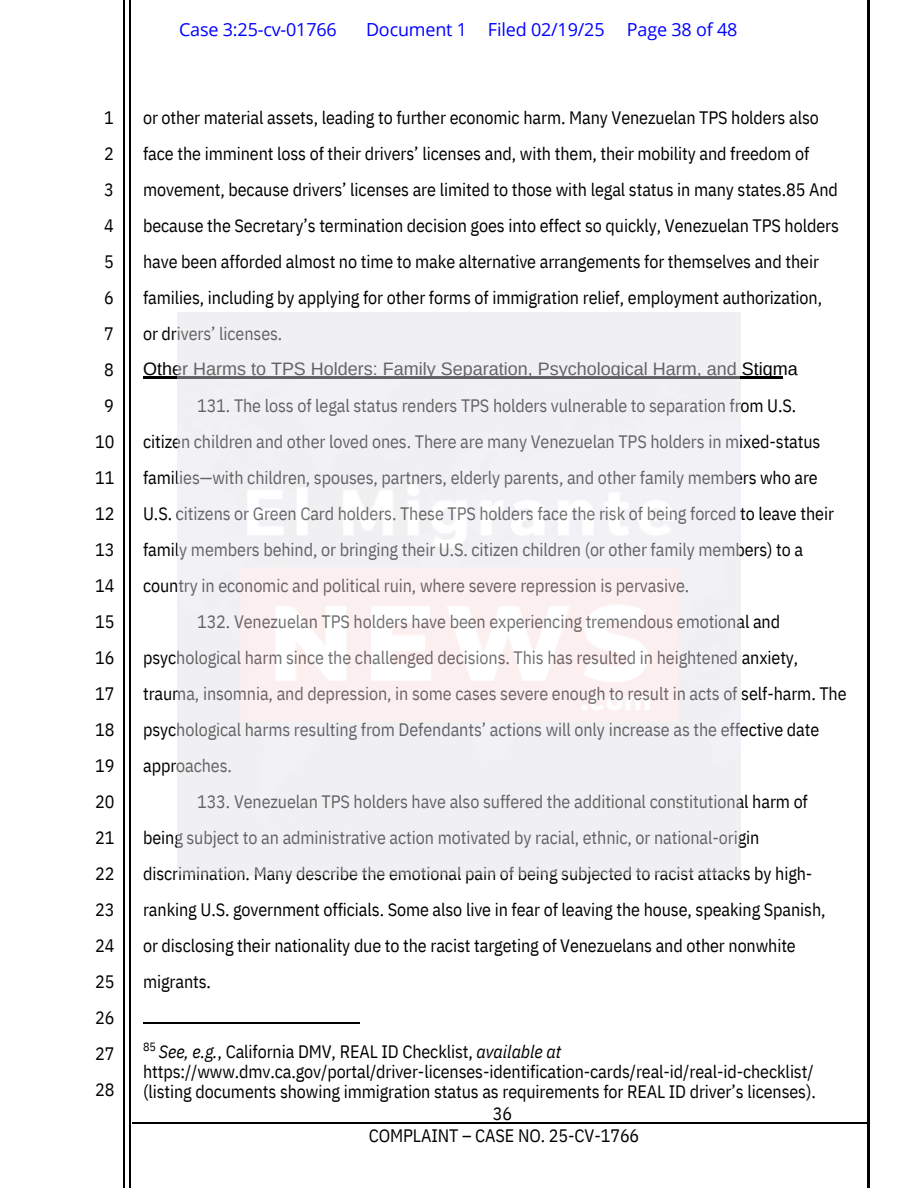
<style>
.page{position:relative;width:918px;height:1188px;background:#fff}
.page>*{position:absolute;margin:0;border:0;box-sizing:border-box;transform-origin:0 0}
.t1{font:18px/36px "IBM Plex Sans Cond";letter-spacing:-.005em;color:#000}
.t2{font:18px "Arimo";color:#000}
.t3{font:18px "Open Sans";letter-spacing:-.01em;color:#00f}
.t4{font:12px "IBM Plex Sans Cond";color:#000}
.s1{font-style:italic}
</style>
<div class="page">
<hr style="left:133px;top:1123px;width:733px;height:1px;background:#000">
<hr style="left:124px;top:0;width:1px;height:1188px;background:#000">
<hr style="left:129px;top:0;width:1px;height:1188px;background:#000">
<hr style="left:868px;top:0;width:1px;height:1188px;background:#000">
<hr style="left:143px;top:376px;width:639px;height:2px;background:#000">
<hr style="left:143px;top:1022px;width:216px;height:1px;background:#000">
<img style="left:178px;top:313px;width:562px;height:562px">
<p class="t3" style="left:179px;top:17px;width:159px">Case 3:25-cv-01766</p>
<p class="t3" style="left:366px;top:17px;width:103px">Document 1</p>
<h1 class="t3" style="left:488px;top:17px;width:118px">Filed 02/19/25</h1>
<p class="t3" style="left:627px;top:17px;width:112px">Page 38 of 48</p>
<p class="t1" style="left:95px;top:99px;width:21px;text-align:center">1<br>2<br>3<br>4<br>5<br>6<br>7<br>8<br>9<br>10<br>11<br>12<br>13<br>14<br>15<br>16<br>17<br>18<br>19<br>20<br>21<br>22<br>23<br>24<br>25<br>26<br>27<br>28</p>
<p class="t1" style="left:143px;top:99px;width:697px">or other material assets, leading to further economic harm. Many Venezuelan TPS holders also face the imminent loss of their drivers’ licenses and, with them, their mobility and freedom of movement, because drivers’ licenses are limited to those with legal status in many states.85 And because the Secretary’s termination decision goes into effect so quickly, Venezuelan TPS holders have been afforded almost no time to make alternative arrangements for themselves and their families, including by applying for other forms of immigration relief, employment authorization, or drivers’ licenses.</p>
<p class="t2" style="left:143px;top:358px;width:656px">Other Harms to TPS Holders: Family Separation, Psychological Harm, and Stigma</p>
<p class="t1" style="left:197px;top:387px;width:601px">131. The loss of legal status renders TPS holders vulnerable to separation from U.S.</p>
<p class="t1" style="left:143px;top:423px;width:692px">citizen children and other loved ones. There are many Venezuelan TPS holders in mixed-status families—with children, spouses, partners, elderly parents, and other family members who are U.S. citizens or Green Card holders. These TPS holders face the risk of being forced to leave their family members behind, or bringing their U.S. citizen children (or other family members) to a country in economic and political ruin, where severe repression is pervasive.</p>
<p class="t1" style="left:197px;top:603px;width:585px">132. Venezuelan TPS holders have been experiencing tremendous emotional and</p>
<p class="t1" style="left:143px;top:639px;width:705px">psychological harm since the challenged decisions. This has resulted in heightened anxiety, trauma, insomnia, and depression, in some cases severe enough to result in acts of self-harm. The psychological harms resulting from Defendants’ actions will only increase as the effective date approaches.</p>
<p class="t1" style="left:197px;top:783px;width:612px">133. Venezuelan TPS holders have also suffered the additional constitutional harm of</p>
<p class="t1" style="left:143px;top:819px;width:684px">being subject to an administrative action motivated by racial, ethnic, or national-origin discrimination. Many describe the emotional pain of being subjected to racist attacks by high&shy;ranking U.S. government officials. Some also live in fear of leaving the house, speaking Spanish, or disclosing their nationality due to the racist targeting of Venezuelans and other nonwhite migrants.</p>
<p class="t4" style="left:143px;top:1039px;width:14px">85</p>
<p class="t1" style="left:159px;top:1033px;width:404px"><span class="s1">See, e.g.</span>, California DMV, REAL ID Checklist, <span class="s1">available at</span></p>
<p class="t1" style="left:143px;top:1053px;width:672px">https://www.dmv.ca.gov/portal/driver-licenses-identification-cards/real-id/real-id-checklist/</p>
<p class="t1" style="left:143px;top:1073px;width:674px">(listing documents showing immigration status as requirements for REAL ID driver’s licenses).</p>
<p class="t1" style="left:369px;top:1103px;width:272px;line-height:21.3px;text-align:center">36<br>COMPLAINT – CASE NO. 25-CV-1766</p>
</div>
